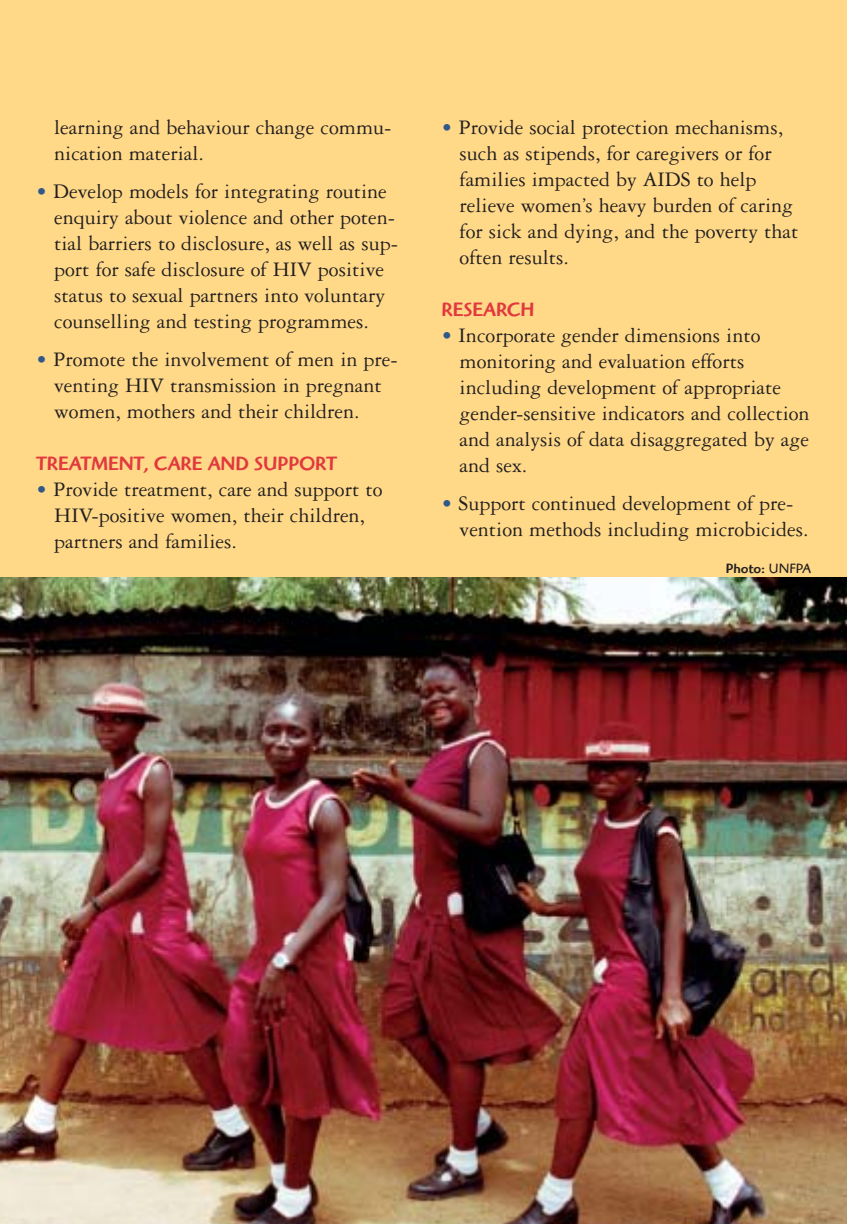
<style>
.page{position:relative;width:847px;height:1224px;background:#fff}
.page>*{position:absolute;margin:0;border:0;box-sizing:border-box;transform-origin:0 0}
.t1{font:22px/26px "Garamond Three";color:#231f20}
.t2{font:500 20px "Highlander";letter-spacing:-.01em;color:#e1393e}
.t3{font:500 14px "Highlander";color:#231f20}
.s1{color:#30598a}
.s2{font-weight:400}
</style>
<div class="page">
<div style="left:0;top:0;width:846px;height:1224px;background:#ffd988"></div>
<img style="left:0;top:577px;width:846px;height:647px">
<p class="t1" style="left:54px;top:116px;width:339px">learning and behaviour change commu&shy;nication material.</p>
<p class="t1" style="left:54px;top:180px;width:345px;text-indent:-18px"><span class="s1">•</span> Develop models for integrating routine enquiry about violence and other poten&shy;tial barriers to disclosure, as well as sup&shy;port for safe disclosure of HIV positive status to sexual partners into voluntary counselling and testing programmes.</p>
<p class="t1" style="left:54px;top:348px;width:345px;text-indent:-18px"><span class="s1">•</span> Promote the involvement of men in pre&shy;venting HIV transmission in pregnant women, mothers and their children.</p>
<p class="t2" style="left:36px;top:457px;width:302px">TREATMENT, CARE AND SUPPORT</p>
<p class="t1" style="left:54px;top:478px;width:329px;text-indent:-18px"><span class="s1">•</span> Provide treatment, care and support to<br>HIV-positive women, their children, partners and families.</p>
<p class="t1" style="left:459px;top:116px;width:340px;text-indent:-18px"><span class="s1">•</span> Provide social protection mechanisms, such as stipends, for caregivers or for families impacted by AIDS to help relieve women’s heavy burden of caring for sick and dying, and the poverty that often results.</p>
<p class="t2" style="left:441px;top:303px;width:94px">RESEARCH</p>
<p class="t1" style="left:459px;top:324px;width:351px;text-indent:-18px"><span class="s1">•</span> Incorporate gender dimensions into monitoring and evaluation efforts including development of appropriate gender-sensitive indicators and collection and analysis of data disaggregated by age and sex.</p>
<p class="t1" style="left:459px;top:492px;width:350px;text-indent:-18px"><span class="s1">•</span> Support continued development of pre&shy;vention methods including microbicides.</p>
<p class="t3" style="left:725px;top:563px;width:87px">Photo: <span class="s2">UNFPA</span></p>
</div>
